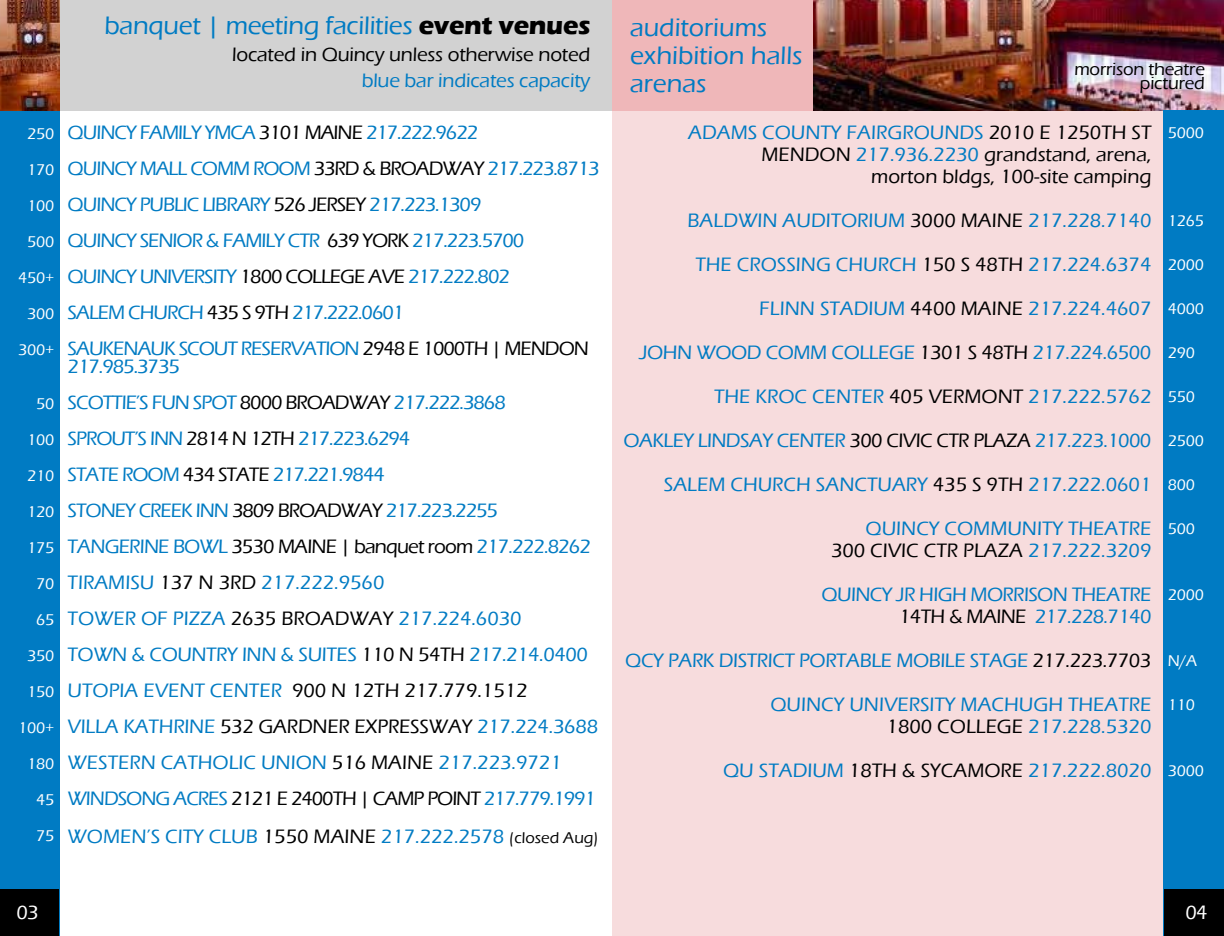
<style>
.page{position:relative;width:1224px;height:936px;background:#fff}
.page>*{position:absolute;margin:0;border:0;box-sizing:border-box;transform-origin:0 0}
.t1{font:500 26px/28px "Eras ITC";color:#007bc3}
.t2{font:500 20px/36px "Eras ITC";letter-spacing:-.04em;color:#007bc3}
.t3{font:500 20px/22px "Eras ITC";color:#007bc3;text-align:right}
.t4{font:500 20px/36px "Eras ITC";letter-spacing:-.05em;color:#007bc3}
.t5{font:500 20px/44px "Eras ITC";letter-spacing:-.02em;color:#007bc3;text-align:right}
.t6{font:500 20px/22px "Eras ITC";color:#000;text-align:right}
.t7{font:500 20px "Eras ITC";color:#fff}
.t8{font:500 18px/14px "Eras ITC";letter-spacing:-.01em;color:#000;text-align:right}
.t9{font:500 16px "Eras ITC";letter-spacing:-.01em;color:#fff}
.s1{font-weight:700;color:#000}
.s2{color:#000}
.s3{font-size:16px;color:#000}
.s4{color:#007bc3}
</style>
<div class="page">
<div style="left:612px;top:0;width:612px;height:936px;background:#f7dcdd"></div>
<div style="left:612px;top:0;width:202px;height:111px;background:#efb7b9"></div>
<img style="left:814px;top:0;width:410px;height:111px">
<div style="left:0;top:110px;width:60px;height:826px;background:#007bc3"></div>
<div style="left:0;top:0;width:612px;height:111px;background:#d2d2d2"></div>
<img style="left:0;top:0;width:59px;height:111px">
<div style="left:1164px;top:111px;width:60px;height:825px;background:#007bc3"></div>
<div style="left:0;top:890px;width:59px;height:46px;background:#000"></div>
<div style="left:1164px;top:890px;width:60px;height:46px;background:#000"></div>
<p class="t9" style="left:27px;top:127px;width:29px">250</p>
<p class="t9" style="left:27px;top:163px;width:29px">170</p>
<p class="t9" style="left:27px;top:199px;width:29px">100</p>
<p class="t9" style="left:27px;top:235px;width:29px">500</p>
<p class="t9" style="left:18px;top:271px;width:38px">450+</p>
<p class="t9" style="left:27px;top:307px;width:29px">300</p>
<p class="t9" style="left:18px;top:343px;width:38px">300+</p>
<p class="t9" style="left:36px;top:397px;width:20px">50</p>
<p class="t9" style="left:27px;top:433px;width:29px">100</p>
<p class="t9" style="left:27px;top:469px;width:29px">210</p>
<p class="t9" style="left:27px;top:505px;width:29px">120</p>
<p class="t9" style="left:27px;top:541px;width:29px">175</p>
<p class="t9" style="left:36px;top:577px;width:20px">70</p>
<p class="t9" style="left:36px;top:613px;width:20px">65</p>
<p class="t9" style="left:27px;top:649px;width:29px">350</p>
<p class="t9" style="left:27px;top:685px;width:29px">150</p>
<p class="t9" style="left:18px;top:721px;width:38px">100+</p>
<p class="t9" style="left:27px;top:757px;width:29px">180</p>
<p class="t9" style="left:36px;top:793px;width:20px">45</p>
<p class="t9" style="left:36px;top:829px;width:20px">75</p>
<h1 class="t1" style="left:104px;top:13px;width:488px">banquet | meeting facilities <span class="s1">event venues</span></h1>
<p class="t6" style="left:232px;top:45px;width:360px">located in Quincy unless otherwise noted</p>
<p class="t5" style="left:362px;top:60px;width:230px">blue bar indicates capacity</p>
<p class="t4" style="left:68px;top:116px;width:534px">QUINCY FAMILY YMCA <span class="s2">3101 MAINE</span> 217.222.9622<br>QUINCY MALL COMM ROOM <span class="s2">33RD &amp; BROADWAY</span> 217.223.8713<br>QUINCY PUBLIC LIBRARY <span class="s2">526 JERSEY</span> 217.223.1309<br>QUINCY SENIOR &amp; FAMILY CTR <span class="s2">639 YORK</span> 217.223.5700<br>QUINCY UNIVERSITY <span class="s2">1800 COLLEGE AVE</span> 217.222.802<br>SALEM CHURCH <span class="s2">435 S 9TH</span> 217.222.0601<br>SAUKENAUK SCOUT RESERVATION <span class="s2">2948 E 1000TH | MENDON</span></p>
<p class="t2" style="left:68px;top:350px;width:532px">217.985.3735<br>SCOTTIE’S FUN SPOT <span class="s2">8000 BROADWAY</span> 217.222.3868<br>SPROUT’S INN <span class="s2">2814 N 12TH</span> 217.223.6294<br>STATE ROOM <span class="s2">434 STATE</span> 217.221.9844<br>STONEY CREEK INN <span class="s2">3809 BROADWAY</span> 217.223.2255<br>TANGERINE BOWL <span class="s2">3530 MAINE | banquet room</span> 217.222.8262<br>TIRAMISU <span class="s2">137 N 3RD</span> 217.222.9560<br>TOWER OF PIZZA <span class="s2">2635 BROADWAY</span> 217.224.6030<br>TOWN &amp; COUNTRY INN &amp; SUITES <span class="s2">110 N 54TH</span> 217.214.0400<br>UTOPIA EVENT CENTER <span class="s2">900 N 12TH 217.779.1512<br></span>VILLA KATHRINE <span class="s2">532 GARDNER EXPRESSWAY</span> 217.224.3688<br>WESTERN CATHOLIC UNION <span class="s2">516 MAINE</span> 217.223.9721<br>WINDSONG ACRES <span class="s2">2121 E 2400TH | CAMP POINT</span> 217.779.1991</p>
<p class="t3" style="left:68px;top:827px;width:533px">WOMEN’S CITY CLUB <span class="s2">1550 MAINE</span> 217.222.2578 <span class="s3">(closed Aug)</span></p>
<h1 class="t1" style="left:630px;top:15px;width:174px">auditoriums exhibition halls arenas</h1>
<p class="t8" style="left:1074px;top:63px;width:132px">morrison theatre pictured</p>
<p class="t6" style="left:688px;top:123px;width:465px"><span class="s4">ADAMS COUNTY FAIRGROUNDS</span> 2010 E 1250TH ST<br>MENDON <span class="s4">217.936.2230</span> grandstand, arena,<br>morton bldgs, 100-site camping</p>
<p class="t3" style="left:688px;top:211px;width:465px">BALDWIN AUDITORIUM <span class="s2">3000 MAINE</span> 217.228.7140</p>
<p class="t3" style="left:695px;top:255px;width:457px">THE CROSSING CHURCH <span class="s2">150 S 48TH</span> 217.224.6374</p>
<p class="t3" style="left:759px;top:299px;width:394px">FLINN STADIUM <span class="s2">4400 MAINE</span> 217.224.4607</p>
<p class="t5" style="left:639px;top:332px;width:514px">JOHN WOOD COMM COLLEGE <span class="s2">1301 S 48TH</span> 217.224.6500</p>
<p class="t3" style="left:714px;top:387px;width:439px">THE KROC CENTER <span class="s2">405 VERMONT</span> 217.222.5762</p>
<p class="t5" style="left:624px;top:420px;width:529px">OAKLEY LINDSAY CENTER <span class="s2">300 CIVIC CTR PLAZA</span> 217.223.1000<br>SALEM CHURCH SANCTUARY <span class="s2">435 S 9TH</span> 217.222.0601</p>
<p class="t3" style="left:831px;top:519px;width:322px">QUINCY COMMUNITY THEATRE<br><span class="s2">300 CIVIC CTR PLAZA</span> 217.222.3209</p>
<p class="t5" style="left:821px;top:585px;width:332px;line-height:22px">QUINCY JR HIGH MORRISON THEATRE<br><span class="s2">14TH &amp; MAINE</span> 217.228.7140</p>
<p class="t5" style="left:625px;top:640px;width:528px">QCY PARK DISTRICT PORTABLE MOBILE STAGE <span class="s2">217.223.7703</span></p>
<p class="t3" style="left:770px;top:695px;width:383px">QUINCY UNIVERSITY MACHUGH THEATRE<br><span class="s2">1800 COLLEGE</span> 217.228.5320</p>
<p class="t3" style="left:723px;top:761px;width:430px">QU STADIUM <span class="s2">18TH &amp; SYCAMORE</span> 217.222.8020</p>
<p class="t9" style="left:1168px;top:126px;width:38px">5000</p>
<p class="t9" style="left:1168px;top:214px;width:38px">1265</p>
<p class="t9" style="left:1168px;top:258px;width:38px">2000</p>
<p class="t9" style="left:1168px;top:302px;width:38px">4000</p>
<p class="t9" style="left:1168px;top:346px;width:29px">290</p>
<p class="t9" style="left:1168px;top:390px;width:29px">550</p>
<p class="t9" style="left:1168px;top:434px;width:38px">2500</p>
<p class="t9" style="left:1168px;top:478px;width:29px">800</p>
<p class="t9" style="left:1168px;top:522px;width:29px">500</p>
<p class="t9" style="left:1168px;top:588px;width:38px">2000</p>
<p class="t9" style="left:1168px;top:654px;width:31px">N/A</p>
<p class="t9" style="left:1168px;top:698px;width:29px">110</p>
<p class="t9" style="left:1168px;top:764px;width:38px">3000</p>
<p class="t7" style="left:17px;top:904px;width:23px">03</p>
<p class="t7" style="left:1186px;top:904px;width:23px">04</p>
</div>
